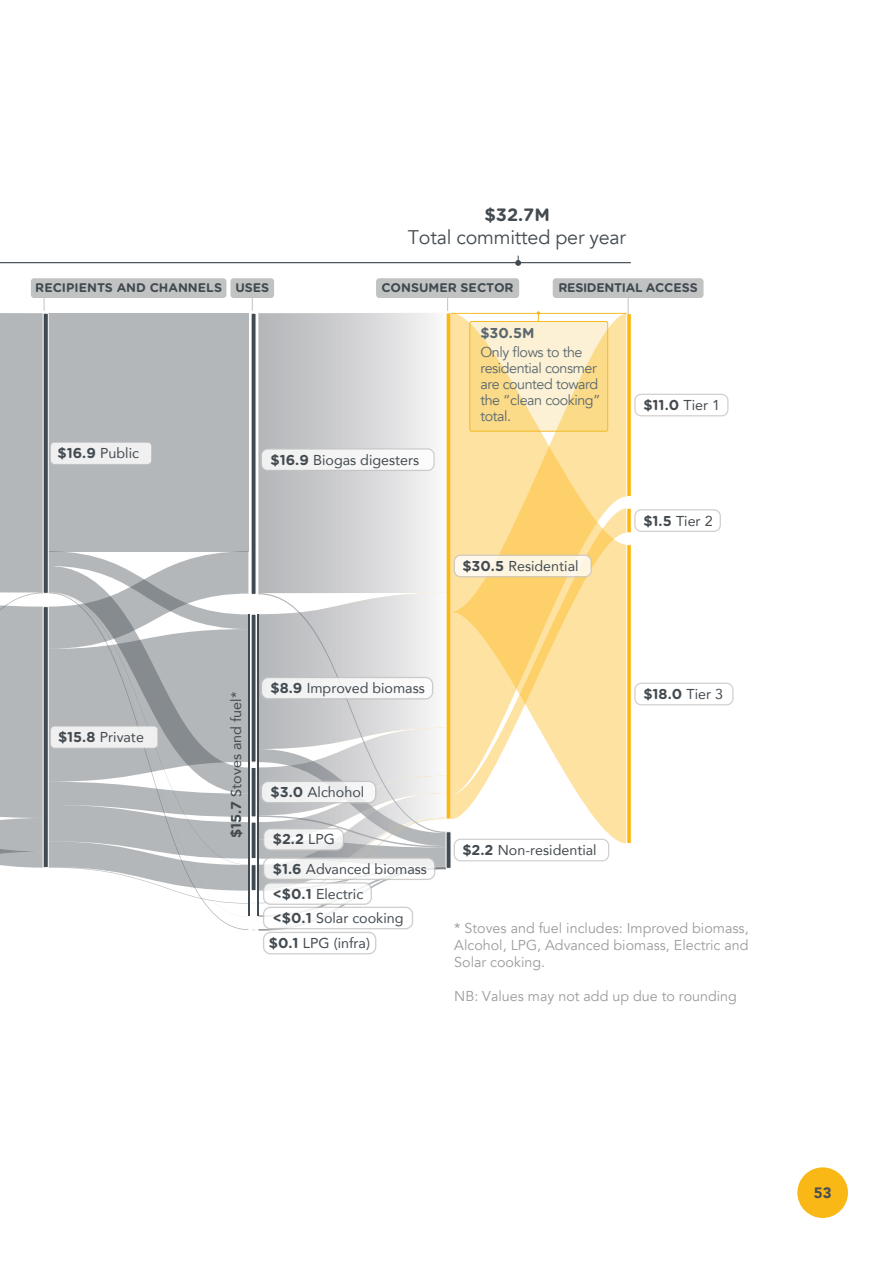
<style>
.page{position:relative;width:893px;height:1263px;background:#fff}
.page>*{position:absolute;margin:0;border:0;box-sizing:border-box;transform-origin:0 0}
.t1{font:19.65px "Avenir";letter-spacing:-.01em;color:#434b51}
.t2{font:700 17.85px "Gotham Rounded";color:#434b51}
.t3{font:900 15px "Avenir";color:#4a4f55}
.t4{font:14.25px/24.5px "Avenir";color:#434b51}
.t5{font:14.25px/17.1px "Avenir";color:#9c9c9c;text-align:justify}
.t6{font:14.25px/16px "Avenir";letter-spacing:-.03em;color:#59676f}
.t7{font:700 14.25px "Gotham Rounded";color:#434b51}
.t8{font:700 14.25px "Gotham Rounded";color:#59676f}
.t9{font:700 12.45px "Gotham Rounded";color:#424a51}
.t10{font:700 12.45px "Gotham Rounded";letter-spacing:-.025em;color:#424a51}
.s1{font-family:"Gotham Rounded";font-weight:700}
.s2{font-family:"Avenir";font-weight:400}
</style>
<div class="page">
<div style="left:446px;top:832px;width:5px;height:36px;background:#424a51"></div>
<div style="left:446px;top:831px;width:5px;height:38px;border:1px solid #fff"></div>
<div style="left:446px;top:313px;width:5px;height:506px;background:#fdb714"></div>
<div style="left:446px;top:312px;width:5px;height:507px;border:1px solid #fff"></div>
<svg style="left:451px;top:314px;width:175px;height:529px;fill:#fee2a1"></svg>
<hr style="left:627px;top:314px;width:4px;height:182px;background:#fdb714">
<div style="left:626px;top:313px;width:6px;height:184px;border:1px solid #fff"></div>
<hr style="left:627px;top:508px;width:4px;height:25px;background:#fdb714">
<div style="left:626px;top:508px;width:6px;height:25px;border:1px solid #fff"></div>
<hr style="left:627px;top:545px;width:4px;height:298px;background:#fdb714">
<div style="left:626px;top:544px;width:6px;height:300px;border:1px solid #fff"></div>
<svg style="left:515px;top:256px;width:6px;height:10px"></svg>
<hr style="left:0;top:262px;width:631px;height:1px;background:#424a51">
<svg style="left:628px;top:298px;width:1px;height:16px"></svg>
<div style="left:376px;top:278px;width:143px;height:20px;background:#c1c3c3;border-radius:3px"></div>
<div style="left:553px;top:278px;width:150px;height:20px;background:#c1c3c3;border-radius:3px"></div>
<div style="left:31px;top:278px;width:195px;height:20px;background:#c1c3c3;border-radius:3px"></div>
<div style="left:230px;top:278px;width:44px;height:20px;background:#c1c3c3;border-radius:3px"></div>
<svg style="left:454px;top:555px;width:138px;height:22px;background:#f9f1df"></svg>
<svg style="left:634px;top:394px;width:94px;height:22px"></svg>
<svg style="left:634px;top:509px;width:87px;height:23px"></svg>
<svg style="left:634px;top:683px;width:99px;height:22px"></svg>
<svg style="left:454px;top:839px;width:155px;height:22px"></svg>
<svg style="left:0;top:297px;width:448px;height:657px"></svg>
<svg style="left:470px;top:321px;width:138px;height:110px;background:#fbe6b1"></svg>
<div style="left:469px;top:321px;width:139px;height:111px;border:1px solid #f3bb25;border-radius:2px"></div>
<svg style="left:537px;top:311px;width:3px;height:11px"></svg>
<hr style="left:451px;top:313px;width:176px;height:1px;background:#f3bb25">
<div style="left:797px;top:1167px;width:51px;height:51px;background:#fab816;border-radius:50%"></div>
<p class="t2" style="left:484px;top:201px;width:67px">$32.7M</p>
<h1 class="t1" style="left:408px;top:226px;width:220px">Total committed per year</h1>
<p class="t9" style="left:35px;top:278px;width:235px">RECIPIENTS AND CHANNELS USES</p>
<p class="t9" style="left:382px;top:278px;width:134px">CONSUMER SECTOR</p>
<p class="t10" style="left:559px;top:278px;width:141px">RESIDENTIAL ACCESS</p>
<p class="t4" style="left:58px;top:441px;width:83px"><span class="s1">$16.9</span> Public</p>
<p class="t4" style="left:58px;top:724px;width:87px"><span class="s1">$15.8</span> Private</p>
<p class="t4" style="left:270px;top:447px;width:150px"><span class="s1">$16.9</span> Biogas digesters</p>
<p class="t8" style="left:480px;top:322px;width:56px">$30.5M</p>
<p class="t6" style="left:480px;top:344px;width:122px">Only flows to the residential consmer are counted toward the “clean cooking” total.</p>
<p class="t4" style="left:462px;top:553px;width:118px"><span class="s1">$30.5</span> Residential</p>
<p class="t7" style="left:643px;top:395px;width:78px">$11.0 <span class="s2">Tier 1</span></p>
<p class="t4" style="left:643px;top:508px;width:71px"><span class="s1">$1.5</span> Tier 2</p>
<p class="t4" style="left:223px;top:838px;width:148px;rotate:-90deg"><span class="s1">$15.7</span> Stoves and fuel*</p>
<p class="t4" style="left:271px;top:676px;width:156px"><span class="s1">$8.9</span> Improved biomass</p>
<p class="t4" style="left:271px;top:779px;width:95px"><span class="s1">$3.0</span> Alchohol</p>
<p class="t7" style="left:273px;top:829px;width:64px">$2.2 <span class="s2">LPG</span></p>
<p class="t4" style="left:273px;top:856px;width:156px"><span class="s1">$1.6</span> Advanced biomass</p>
<p class="t4" style="left:273px;top:881px;width:132px"><span class="s1">&lt;$0.1</span> Electric <span class="s1">&lt;$0.1</span> Solar cooking</p>
<p class="t4" style="left:269px;top:930px;width:103px"><span class="s1">$0.1</span> LPG (infra)</p>
<p class="t7" style="left:643px;top:684px;width:81px">$18.0 <span class="s2">Tier 3</span></p>
<p class="t4" style="left:462px;top:837px;width:136px"><span class="s1">$2.2</span> Non-residential</p>
<p class="t5" style="left:454px;top:919px;width:296px">* Stoves and fuel includes: Improved biomass, Alcohol, LPG, Advanced biomass, Electric and Solar cooking.</p>
<p class="t5" style="left:454px;top:988px;width:284px">NB: Values may not add up due to rounding</p>
<p class="t3" style="left:814px;top:1180px;width:19px">53</p>
</div>
